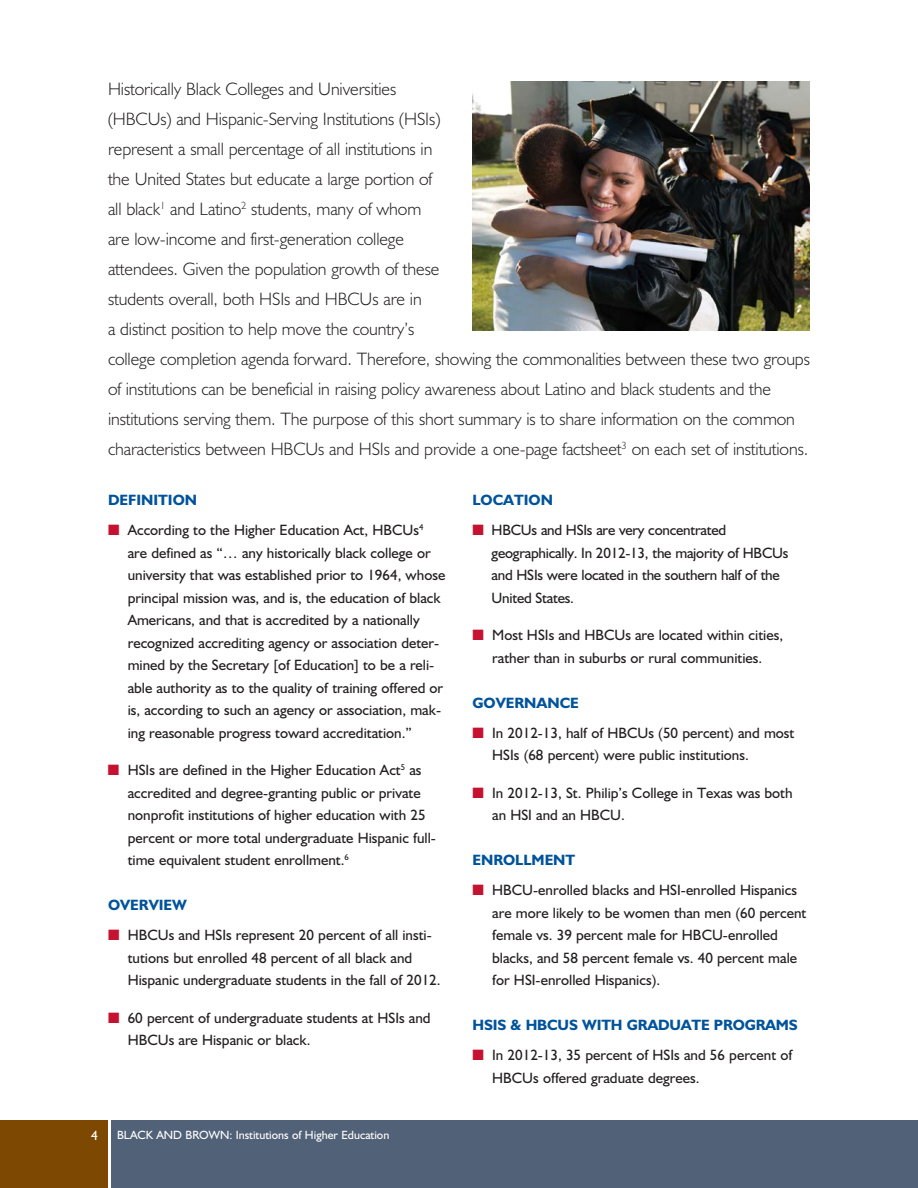
<style>
.page{position:relative;width:918px;height:1188px;background:#fff}
.page>*{position:absolute;margin:0;border:0;box-sizing:border-box;transform-origin:0 0}
.t1{font:300 18px/30px "Humanist 521 BT";letter-spacing:-.005em;color:#231f20}
.t2{font:15px/22.5px "Humanist 521 BT";color:#231f20}
.t3{font:700 15px "Humanist 521 BT";color:#00539b}
.t4{font:13.5px "Humanist 521 BT";color:#fff}
.t5{font:12px "Humanist 521 BT";color:#fff}
.s1{font-weight:700;color:#00539b}
</style>
<div class="page">
<div style="left:111px;top:1120px;width:807px;height:68px;background:#516177"></div>
<div style="left:0;top:1120px;width:108px;height:68px;background:#7d4802"></div>
<img style="left:472px;top:81px;width:338px;height:249px">
<p class="t1" style="left:108px;top:73px;width:703px">Historically Black Colleges and Universities<br>(HBCUs) and Hispanic-Serving Institutions (HSIs)<br>represent a small percentage of all institutions in<br>the United States but educate a large portion of<br>all black<sup>1</sup> and Latino<sup>2</sup> students, many of whom<br>are low-income and first-generation college<br>attendees. Given the population growth of these<br>students overall, both HSIs and HBCUs are in<br>a distinct position to help move the country’s<br>college completion agenda forward. Therefore, showing the commonalities between these two groups of institutions can be beneficial in raising policy awareness about Latino and black students and the institutions serving them. The purpose of this short summary is to share information on the common characteristics between HBCUs and HSIs and provide a one-page factsheet<sup>3</sup> on each set of institutions.</p>
<p class="t2" style="left:128px;top:485px;width:297px;line-height:30px;text-indent:-20px"><span class="s1">DEFINITION<br></span>According to the Higher Education Act, HBCUs<sup>4</sup></p>
<p class="t2" style="left:128px;top:541px;width:319px">are defined as “… any historically black college or university that was established prior to 1964, whose principal mission was, and is, the education of black Americans, and that is accredited by a nationally recognized accrediting agency or association deter&shy;mined by the Secretary [of Education] to be a reli&shy;able authority as to the quality of training offered or is, according to such an agency or association, mak&shy;ing reasonable progress toward accreditation.”</p>
<p class="t2" style="left:128px;top:758px;width:310px">HSIs are defined in the Higher Education Act<sup>5</sup> as accredited and degree-granting public or private nonprofit institutions of higher education with 25 percent or more total undergraduate Hispanic full&shy;time equivalent student enrollment.<sup>6</sup></p>
<p class="t3" style="left:108px;top:896px;width:80px">OVERVIEW</p>
<p class="t2" style="left:128px;top:923px;width:314px">HBCUs and HSIs represent 20 percent of all insti&shy;tutions but enrolled 48 percent of all black and<br>Hispanic undergraduate students in the fall of 2012.</p>
<p class="t2" style="left:128px;top:1006px;width:304px">60 percent of undergraduate students at HSIs and<br>HBCUs are Hispanic or black.</p>
<p class="t3" style="left:472px;top:491px;width:82px">LOCATION</p>
<p class="t2" style="left:492px;top:518px;width:299px">HBCUs and HSIs are very concentrated geographically. In 2012-13, the majority of HBCUs and HSIs were located in the southern half of the United States.</p>
<p class="t2" style="left:492px;top:623px;width:292px">Most HSIs and HBCUs are located within cities, rather than in suburbs or rural communities.</p>
<p class="t3" style="left:472px;top:693px;width:108px">GOVERNANCE</p>
<p class="t2" style="left:492px;top:721px;width:304px">In 2012-13, half of HBCUs (50 percent) and most<br>HSIs (68 percent) were public institutions.</p>
<p class="t2" style="left:492px;top:781px;width:302px">In 2012-13, St. Philip’s College in Texas was both an HSI and an HBCU.</p>
<p class="t3" style="left:472px;top:851px;width:104px">ENROLLMENT</p>
<p class="t2" style="left:492px;top:878px;width:316px">HBCU-enrolled blacks and HSI-enrolled Hispanics are more likely to be women than men (60 percent female vs. 39 percent male for HBCU-enrolled blacks, and 58 percent female vs. 40 percent male for HSI-enrolled Hispanics).</p>
<p class="t3" style="left:472px;top:1016px;width:327px">HSIS &amp; HBCUS WITH GRADUATE PROGRAMS</p>
<p class="t2" style="left:492px;top:1043px;width:302px">In 2012-13, 35 percent of HSIs and 56 percent of<br>HBCUs offered graduate degrees.</p>
<p class="t4" style="left:91px;top:1127px;width:8px">4</p>
<p class="t5" style="left:117px;top:1127px;width:274px">BLACK AND BROWN: Institutions of Higher Education</p>
</div>
